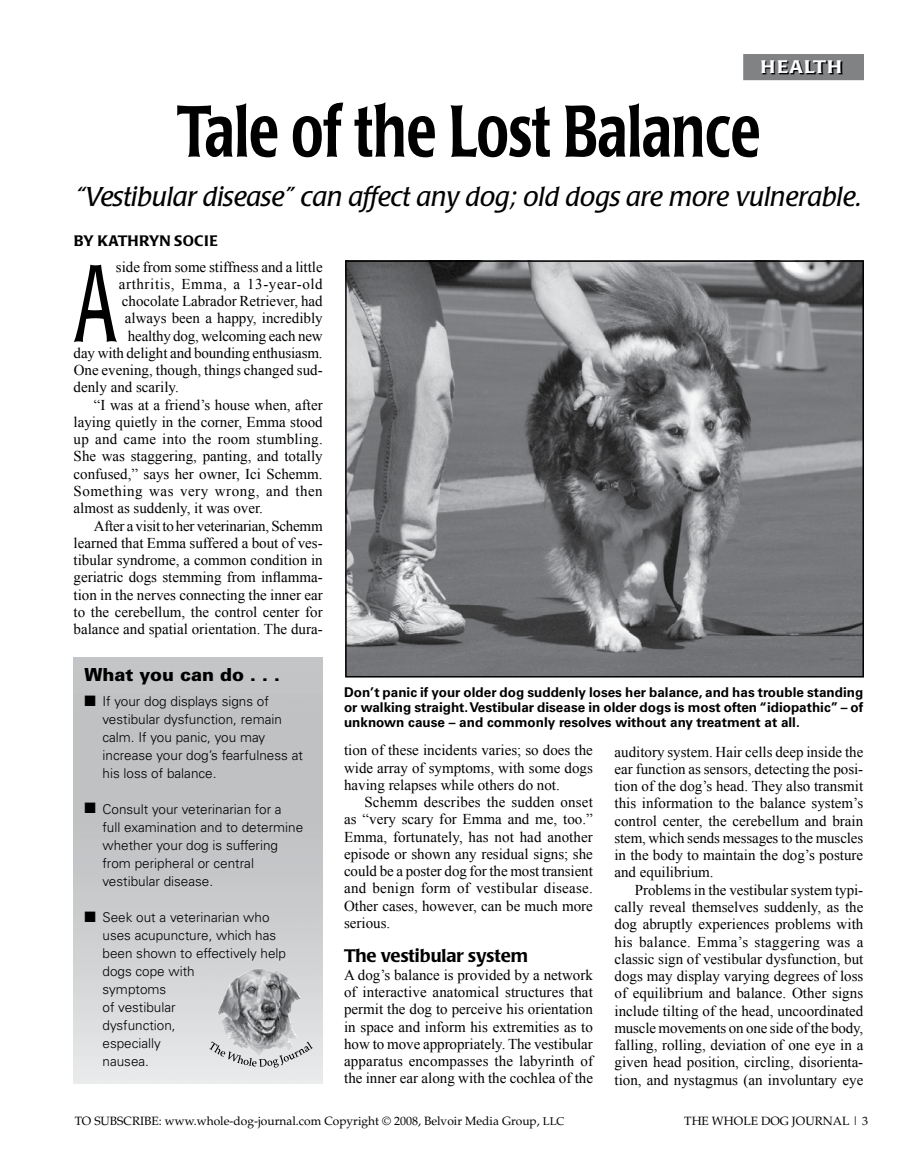
<style>
.page{position:relative;width:918px;height:1175px;background:#fff}
.page>*{position:absolute;margin:0;border:0;box-sizing:border-box;transform-origin:0 0}
.t1{font:108px "Poppl Laudatio";color:#000;scale:.6 1}
.t2{font:500 72px "Poppl Laudatio";color:#000;scale:.74 1}
.t3{font:italic 27px "Poppl Laudatio";color:#000}
.t4{font:500 18px "Poppl Laudatio";color:#000}
.t5{font:900 18px "Univers";color:#000}
.t6{font:500 18px "Poppl Laudatio";letter-spacing:.06em;color:#fff;scale:1.1 1}
.t7{font:15px/17.2px "Times New Roman";color:#000;text-align:justify}
.t8{font:15px "Times New Roman";letter-spacing:.02em;color:#000}
.t9{font:15px "Times New Roman";letter-spacing:.035em;color:#000}
.t10{font:15px "Times New Roman";letter-spacing:.04em;color:#000}
.t11{font:500 15px "Poppl Laudatio";color:#000}
.t12{font:15px "Zapf Dingbats";color:#000}
.t13{font:300 13.5px/18px "Univers";color:#000}
.t14{font:700 13.5px/15px "Univers";color:#000;text-align:justify}
.t15{font:12px "Palatino";color:#000}
.s1{font-size:11.25px}
</style>
<div class="page">
<div style="left:744px;top:55px;width:119px;height:24px;background:#808284"></div>
<div style="left:743px;top:54px;width:121px;height:26px;border:2px solid #808284"></div>
<svg style="left:757px;top:56px;width:107px;height:25px"></svg>
<img style="left:217px;top:968px;width:84px;height:73px">
<svg style="left:209px;top:1041px;width:104px;height:26px;background:#c9cacb"></svg>
<img style="left:348px;top:263px;width:513px;height:411px">
<div style="left:345px;top:260px;width:519px;height:417px;border:2px solid #000"></div>
<p class="t6" style="left:760px;top:57px;width:76px">health</p>
<h2 class="t2" style="left:177px;top:90px;width:790px">Tale of the Lost Balance</h2>
<h3 class="t3" style="left:75px;top:181px;width:788px">“Vestibular disease” can affect any dog; old dogs are more vulnerable.</h3>
<p class="t11" style="left:74px;top:232px;width:146px">By kathryn soc ie</p>
<h1 class="t1" style="left:74px;top:243px;width:74px">A</h1>
<p class="t7" style="left:116px;top:258px;width:208px">side from some stiffness and a little</p>
<p class="t10" style="left:119px;top:274px;width:205px">arthritis, Emma, a 13-year-old</p>
<p class="t7" style="left:122px;top:292px;width:202px">chocolate Labrador Retriever, had</p>
<p class="t7" style="left:125px;top:309px;width:199px">always been a happy, incredibly</p>
<p class="t7" style="left:128px;top:327px;width:196px">healthy dog, welcoming each new</p>
<p class="t7" style="left:74px;top:344px;width:251px">day with delight and bounding enthusiasm.</p>
<p class="t7" style="left:74px;top:361px;width:251px">One evening, though, things changed sud-</p>
<p class="t7" style="left:74px;top:378px;width:107px">denly and scarily.</p>
<p class="t7" style="left:94px;top:396px;width:230px">“I was at a friend’s house when, after</p>
<p class="t7" style="left:74px;top:413px;width:251px">laying quietly in the corner, Emma stood</p>
<p class="t8" style="left:74px;top:429px;width:251px">up and came into the room stumbling.</p>
<p class="t7" style="left:74px;top:447px;width:251px">She was staggering, panting, and totally</p>
<p class="t7" style="left:74px;top:465px;width:251px">confused,” says her owner, Ici Schemm.</p>
<p class="t9" style="left:74px;top:481px;width:251px">Something was very wrong, and then</p>
<p class="t7" style="left:74px;top:499px;width:191px">almost as suddenly, it was over.</p>
<p class="t7" style="left:94px;top:516px;width:230px">After a visit to her veterinarian, Schemm</p>
<p class="t7" style="left:74px;top:534px;width:251px">learned that Emma suffered a bout of ves-</p>
<p class="t7" style="left:74px;top:551px;width:251px">tibular syndrome, a common condition in</p>
<p class="t7" style="left:74px;top:568px;width:251px">geriatric dogs stemming from inflamma-</p>
<p class="t7" style="left:74px;top:585px;width:251px">tion in the nerves connecting the inner ear</p>
<p class="t7" style="left:74px;top:603px;width:251px">to the cerebellum, the control center for</p>
<p class="t7" style="left:74px;top:620px;width:251px">balance and spatial orientation. The dura-</p>
<p class="t5" style="left:85px;top:663px;width:197px">What you can do . . .</p>
<p class="t12" style="left:85px;top:693px;width:13px">■</p>
<p class="t13" style="left:102px;top:692px;width:202px">If your dog displays signs of vestibular dysfunction, remain calm. If you panic, you may increase your dog’s fearfulness at his loss of balance.</p>
<p class="t13" style="left:102px;top:800px;width:202px">Consult your veterinarian for a<br>full examination and to determine whether your dog is suffering from peripheral or central vestibular disease.</p>
<p class="t13" style="left:102px;top:908px;width:185px">Seek out a veterinarian who uses acupuncture, which has been shown to effectively help dogs cope with<br>symptoms<br>of vestibular<br>dysfunction,<br>especially<br>nausea.</p>
<p class="t12" style="left:85px;top:800px;width:13px">■</p>
<p class="t12" style="left:85px;top:909px;width:13px">■</p>
<p class="t14" style="left:344px;top:685px;width:521px">Don’t panic if your older dog suddenly loses her balance, and has trouble standing or walking straight. Vestibular disease in older dogs is most often “idiopathic” – of unknown cause – and commonly resolves without any treatment at all.</p>
<p class="t7" style="left:344px;top:741px;width:250px">tion of these incidents varies; so does the wide array of symptoms, with some dogs having relapses while others do not.</p>
<p class="t7" style="left:344px;top:793px;width:250px;text-indent:20px">Schemm describes the sudden onset as “very scary for Emma and me, too.” Emma, fortunately, has not had another episode or shown any residual signs; she could be a poster dog for the most transient and benign form of vestibular disease.<br>Other cases, however, can be much more serious.</p>
<p class="t4" style="left:344px;top:946px;width:186px">The vestibular system</p>
<p class="t7" style="left:344px;top:965px;width:250px">A dog’s balance is provided by a network of interactive anatomical structures that permit the dog to perceive his orientation in space and inform his extremities as to how to move appropriately. The vestibular apparatus encompasses the labyrinth of the inner ear along with the cochlea of the</p>
<p class="t7" style="left:614px;top:743px;width:250px">auditory system. Hair cells deep inside the ear function as sensors, detecting the posi&shy;tion of the dog’s head. They also transmit this information to the balance system’s control center, the cerebellum and brain stem, which sends messages to the muscles in the body to maintain the dog’s posture and equilibrium.</p>
<p class="t7" style="left:615px;top:880px;width:250px;text-indent:20px">Problems in the vestibular system typi&shy;cally reveal themselves suddenly, as the dog abruptly experiences problems with his balance. Emma’s staggering was a classic sign of vestibular dysfunction, but dogs may display varying degrees of loss of equilibrium and balance. Other signs include tilting of the head, uncoordinated muscle movements on one side of the body, falling, rolling, deviation of one eye in a given head position, circling, disorienta&shy;tion, and nystagmus (an involuntary eye</p>
<p class="t15" style="left:75px;top:1113px;width:491px">to subscribe: www.whole-dog-journal.com Copyright © 2008, Belvoir Media Group, <span class="s1">LLC</span></p>
<p class="t15" style="left:684px;top:1113px;width:176px">THE WHOLE DOG JOURNAL |</p>
</div>
